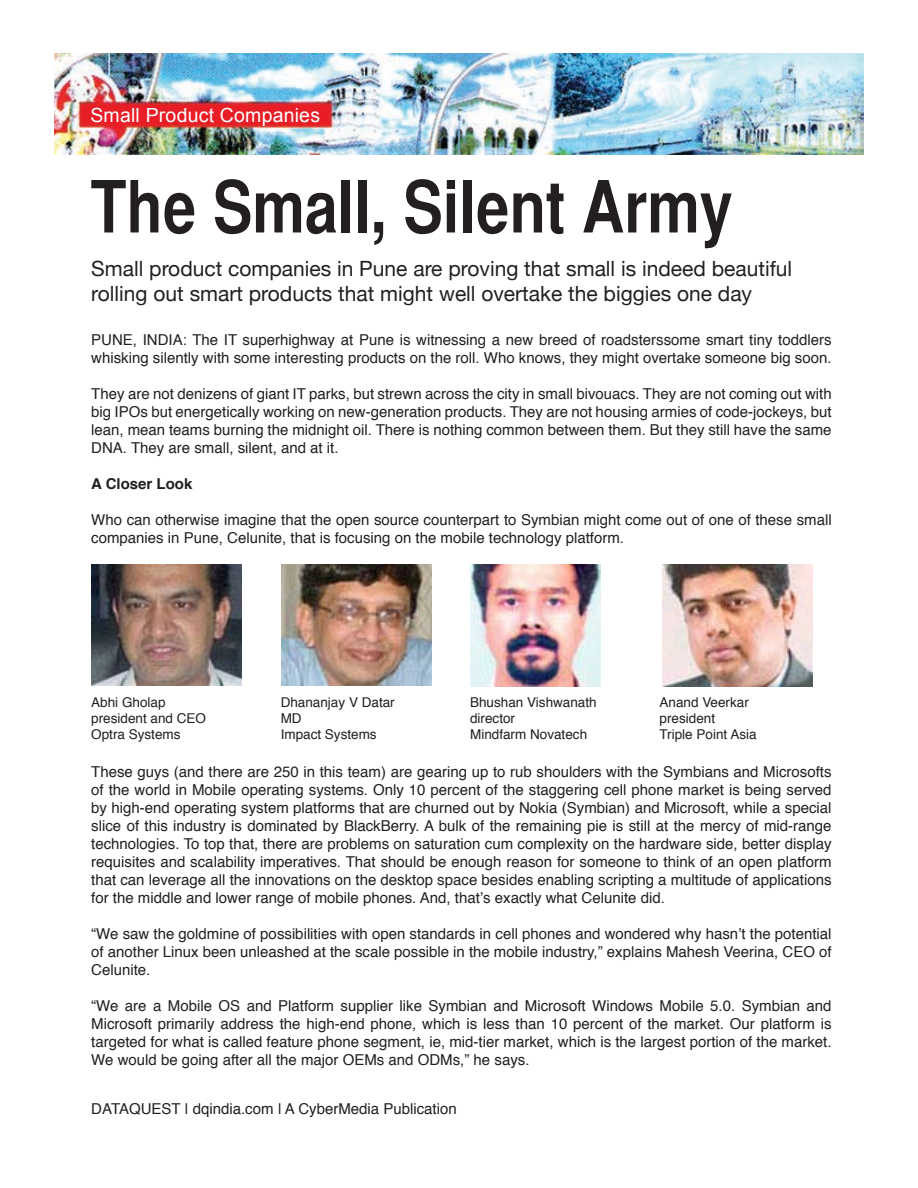
<style>
.page{position:relative;width:918px;height:1188px;background:#fff}
.page>*{position:absolute;margin:0;border:0;box-sizing:border-box;transform-origin:0 0}
.t1{font:72px "Helvetica CY Bold";color:#231f20}
.t2{font:21px/25.2px "Helvetica Neue";color:#231f20}
.t3{font:19.5px "Arial";letter-spacing:.01em;color:#fff}
.t4{font:15px/18px "Helvetica";color:#231f20;text-align:justify}
.t5{font:700 15px "Helvetica";color:#231f20}
.t6{font:13.5px/16.2px "Helvetica";color:#231f20}
</style>
<div class="page">
<img style="left:54px;top:54px;width:810px;height:100px">
<img style="left:662px;top:564px;width:150px;height:123px">
<img style="left:470px;top:564px;width:131px;height:123px">
<img style="left:282px;top:564px;width:150px;height:122px">
<img style="left:91px;top:564px;width:150px;height:122px">
<h3 class="t3" style="left:90px;top:104px;width:231px">Small Product Companies</h3>
<h1 class="t1" style="left:90px;top:163px;width:644px">The Small, Silent Army</h1>
<h2 class="t2" style="left:91px;top:256px;width:703px">Small product companies in Pune are proving that small is indeed beautiful rolling out smart products that might well overtake the biggies one day</h2>
<p class="t4" style="left:91px;top:330px;width:742px">PUNE, INDIA: The IT superhighway at Pune is witnessing a new breed of roadsterssome smart tiny toddlers whisking silently with some interesting products on the roll. Who knows, they might overtake someone big soon.</p>
<p class="t4" style="left:91px;top:384px;width:742px">They are not denizens of giant IT parks, but strewn across the city in small bivouacs. They are not coming out with big IPOs but energetically working on new-generation products. They are not housing armies of code-jockeys, but lean, mean teams burning the midnight oil. There is nothing common between them. But they still have the same DNA. They are small, silent, and at it.</p>
<p class="t5" style="left:91px;top:470px;width:103px">A Closer Look</p>
<p class="t4" style="left:91px;top:510px;width:742px">Who can otherwise imagine that the open source counterpart to Symbian might come out of one of these small companies in Pune, Celunite, that is focusing on the mobile technology platform.</p>
<p class="t6" style="left:91px;top:694px;width:116px">Abhi Gholap president and CEO<br>Optra Systems</p>
<p class="t6" style="left:281px;top:694px;width:116px">Dhananjay V Datar<br>MD<br>Impact Systems</p>
<p class="t6" style="left:470px;top:694px;width:128px">Bhushan Vishwanath director<br>Mindfarm Novatech</p>
<p class="t6" style="left:660px;top:694px;width:99px">Anand Veerkar president<br>Triple Point Asia</p>
<p class="t4" style="left:91px;top:762px;width:742px">These guys (and there are 250 in this team) are gearing up to rub shoulders with the Symbians and Microsofts of the world in Mobile operating systems. Only 10 percent of the staggering cell phone market is being served by high-end operating system platforms that are churned out by Nokia (Symbian) and Microsoft, while a special slice of this industry is dominated by BlackBerry. A bulk of the remaining pie is still at the mercy of mid-range technologies. To top that, there are problems on saturation cum complexity on the hardware side, better display requisites and scalability imperatives. That should be enough reason for someone to think of an open platform that can leverage all the innovations on the desktop space besides enabling scripting a multitude of applications for the middle and lower range of mobile phones. And, that’s exactly what Celunite did.</p>
<p class="t4" style="left:91px;top:924px;width:742px">“We saw the goldmine of possibilities with open standards in cell phones and wondered why hasn’t the potential of another Linux been unleashed at the scale possible in the mobile industry,” explains Mahesh Veerina, CEO of Celunite.</p>
<p class="t4" style="left:91px;top:996px;width:742px">“We are a Mobile OS and Platform supplier like Symbian and Microsoft Windows Mobile 5.0. Symbian and Microsoft primarily address the high-end phone, which is less than 10 percent of the market. Our platform is targeted for what is called feature phone segment, ie, mid-tier market, which is the largest portion of the market.<br>We would be going after all the major OEMs and ODMs,” he says.</p>
<p class="t4" style="left:91px;top:1099px;width:367px">DATAQUEST | dqindia.com | A CyberMedia Publication</p>
</div>
